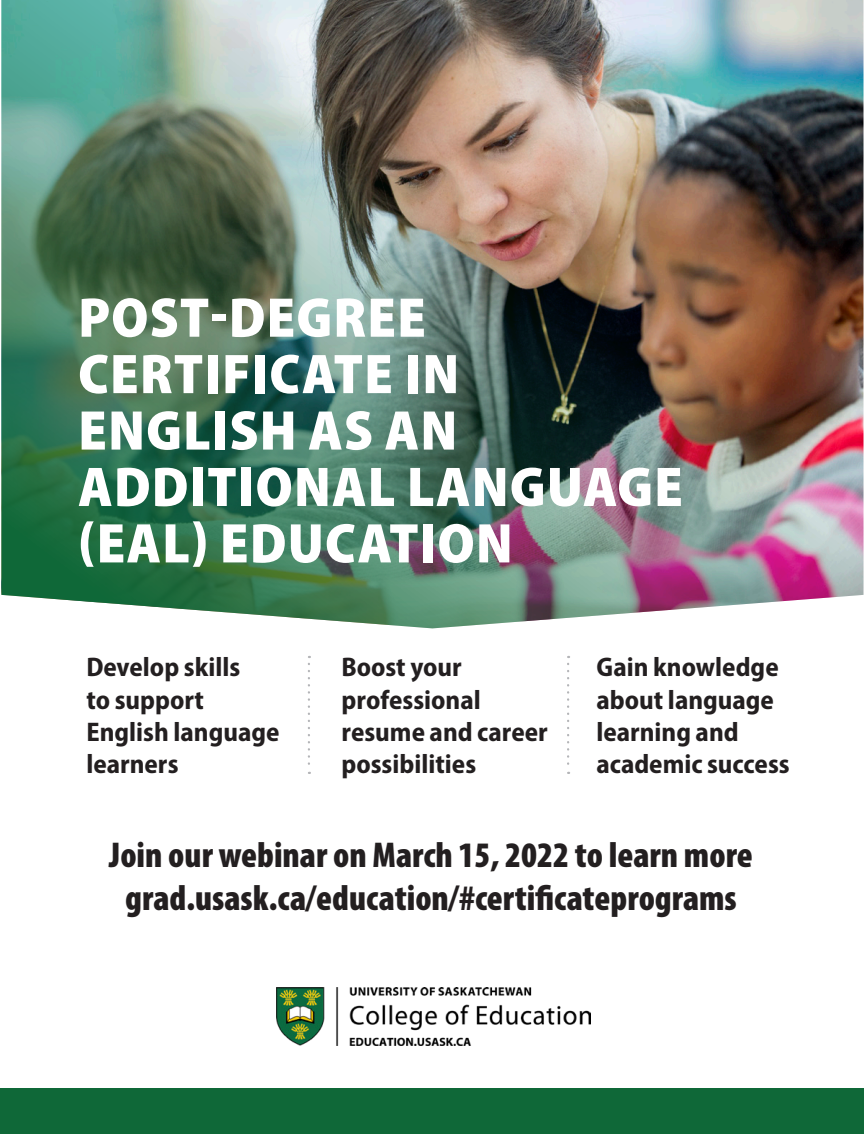
<style>
.page{position:relative;width:864px;height:1134px;background:#fff}
.page>*{position:absolute;margin:0;border:0;box-sizing:border-box;transform-origin:0 0}
.t1{font:900 semi-condensed 56.4px/56.4px "Myriad Pro";letter-spacing:.02em;color:#fff}
.t2{font:900 condensed 36px "Myriad Pro";color:#231f20}
.t3{font:700 semi-condensed 27px/32.4px "Myriad Pro";color:#231f20}
</style>
<div class="page">
<div style="left:0;top:1089px;width:864px;height:45px;background:#0f6838"></div>
<img style="left:277px;top:987px;width:313px;height:59px">
<svg style="left:308px;top:664px;width:2px;height:110px"></svg>
<svg style="left:567px;top:664px;width:2px;height:110px"></svg>
<img style="left:1px;top:0;width:863px;height:628px">
<p class="t1" style="left:78px;top:287px;width:349px">POST-DEGREE</p>
<p class="t1" style="left:78px;top:344px;width:606px">CERTIFICATE IN<br>ENGLISH AS AN<br>ADDITIONAL LANGUAGE (EAL) EDUCATION</p>
<p class="t3" style="left:86px;top:650px;width:195px">Develop skills<br>to support<br>English language learners</p>
<p class="t3" style="left:341px;top:650px;width:208px">Boost your professional resume and career possibilities</p>
<p class="t3" style="left:597px;top:650px;width:195px">Gain knowledge about language learning and academic success</p>
<p class="t2" style="left:109px;top:832px;width:645px">Join our webinar on March 15, 2022 to learn more</p>
<p class="t2" style="left:125px;top:875px;width:613px">grad.usask.ca/education/#certificateprograms</p>
</div>
